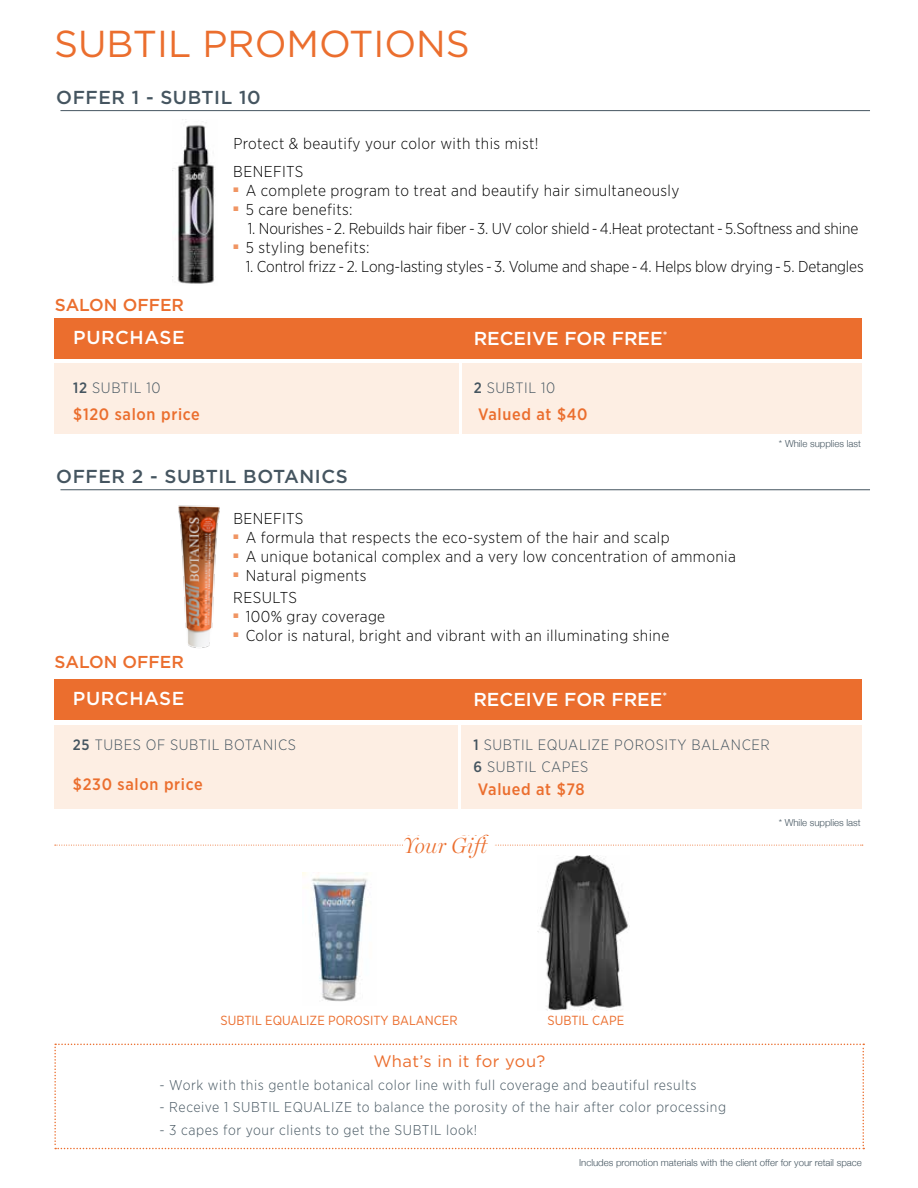
<style>
.page{position:relative;width:918px;height:1188px;background:#fff}
.page>*{position:absolute;margin:0;border:0;box-sizing:border-box;transform-origin:0 0}
.t1{font:37.5px "Gotham";color:#eb6e2e}
.t2{font:italic 300 22.05px "Miller Display";color:#eb6e2e}
.t3{font:italic 22.05px "Miller Display";color:#eb6e2e}
.t4{font:500 18.75px "Gotham";letter-spacing:.03em;color:#455560}
.t5{font:500 18.75px "Gotham";color:#fff}
.t6{font:500 18.75px "Gotham";letter-spacing:.03em;color:#fff}
.t7{font:500 17.25px "Gotham";color:#eb6e2e}
.t8{font:500 16.5px "Gotham Narrow";letter-spacing:.04em;color:#eb6e2e}
.t9{font:16.5px "Gotham";letter-spacing:.025em;color:#eb6e2e}
.t10{font:300 15.75px/22.5px "Gotham Narrow";letter-spacing:.025em;color:#000}
.t11{font:300 15.75px "Gotham Narrow";letter-spacing:-.01em;color:#000}
.t12{font:300 15px/22.5px "Gotham Narrow";letter-spacing:.04em;color:#455560}
.t13{font:300 14.25px "Gotham Narrow";letter-spacing:.04em;color:#455560}
.t14{font:13.2px "Gotham Narrow";color:#eb6e2e}
.t15{font:300 9.6px "Helvetica Neue";color:#455560}
.s1{font-weight:500}
</style>
<div class="page">
<div style="left:55px;top:725px;width:807px;height:83px;background:#fdeee3"></div>
<hr style="left:459px;top:715px;width:2px;height:151px;background:#fff">
<div style="left:54px;top:679px;width:808px;height:41px;background:#eb6e2e"></div>
<div style="left:55px;top:364px;width:807px;height:70px;background:#fdeee3"></div>
<hr style="left:459px;top:354px;width:2px;height:151px;background:#fff">
<div style="left:54px;top:318px;width:808px;height:41px;background:#eb6e2e"></div>
<img style="left:173px;top:119px;width:42px;height:165px">
<img style="left:178px;top:505px;width:42px;height:143px">
<svg style="left:55px;top:845px;width:808px;height:1px"></svg>
<svg style="left:54px;top:1044px;width:810px;height:105px"></svg>
<img style="left:537px;top:855px;width:93px;height:155px">
<div style="left:403px;top:836px;width:90px;height:27px;background:#fff"></div>
<img style="left:302px;top:872px;width:66px;height:130px">
<hr style="left:60px;top:110px;width:810px;height:1px;background:#455560">
<hr style="left:60px;top:490px;width:810px;height:1px;background:#455560">
<h1 class="t1" style="left:54px;top:20px;width:417px">SUBTIL PROMOTIONS</h1>
<p class="t4" style="left:56px;top:85px;width:206px">OFFER 1 - SUBTIL 10</p>
<p class="t10" style="left:233px;top:132px;width:307px">Protect &amp; beautify your color with this mist!</p>
<p class="t7" style="left:55px;top:293px;width:131px">SALON OFFER</p>
<p class="t10" style="left:233px;top:160px;width:72px">BENEFITS</p>
<p class="t10" style="left:233px;top:179px;width:448px"><sup>■</sup> A complete program to treat and beautify hair simultaneously</p>
<p class="t10" style="left:233px;top:198px;width:121px"><sup>■</sup> 5 care benefits:</p>
<p class="t11" style="left:248px;top:219px;width:612px">1. Nourishes - 2. Rebuilds hair fiber - 3. UV color shield - 4.Heat protectant - 5.Softness and shine</p>
<p class="t10" style="left:233px;top:235px;width:138px"><sup>■</sup> 5 styling benefits:</p>
<p class="t11" style="left:246px;top:256px;width:620px">1. Control frizz - 2. Long-lasting styles - 3. Volume and shape - 4. Helps blow drying - 5. Detangles</p>
<p class="t6" style="left:73px;top:325px;width:113px">PURCHASE</p>
<p class="t5" style="left:474px;top:326px;width:195px">RECEIVE FOR FREE<sup>*</sup></p>
<p class="t12" style="left:73px;top:376px;width:89px"><span class="s1">12</span> SUBTIL 10</p>
<p class="t8" style="left:73px;top:404px;width:128px">$120 salon price</p>
<p class="t12" style="left:474px;top:376px;width:83px"><span class="s1">2</span> SUBTIL 10</p>
<p class="t8" style="left:478px;top:404px;width:111px">Valued at $40</p>
<p class="t4" style="left:56px;top:464px;width:293px">OFFER 2 - SUBTIL BOTANICS</p>
<p class="t15" style="left:779px;top:438px;width:83px">* While supplies last</p>
<p class="t7" style="left:55px;top:651px;width:131px">SALON OFFER</p>
<p class="t10" style="left:233px;top:507px;width:72px">BENEFITS</p>
<p class="t10" style="left:233px;top:526px;width:438px"><sup>■</sup> A formula that respects the eco-system of the hair and scalp</p>
<p class="t10" style="left:233px;top:545px;width:504px"><sup>■</sup> A unique botanical complex and a very low concentration of ammonia</p>
<p class="t10" style="left:233px;top:564px;width:135px"><sup>■</sup> Natural pigments<br>RESULTS</p>
<p class="t10" style="left:233px;top:605px;width:153px"><sup>■</sup> 100% gray coverage</p>
<p class="t10" style="left:233px;top:624px;width:437px"><sup>■</sup> Color is natural, bright and vibrant with an illuminating shine</p>
<p class="t6" style="left:73px;top:687px;width:113px">PURCHASE</p>
<p class="t5" style="left:473px;top:687px;width:195px">RECEIVE FOR FREE<sup>*</sup></p>
<p class="t12" style="left:73px;top:733px;width:224px"><span class="s1">25</span> TUBES OF SUBTIL BOTANICS</p>
<p class="t8" style="left:73px;top:774px;width:131px">$230 salon price</p>
<p class="t12" style="left:473px;top:733px;width:298px"><span class="s1">1</span> SUBTIL EQUALIZE POROSITY BALANCER<br><span class="s1">6</span> SUBTIL CAPES</p>
<p class="t8" style="left:478px;top:779px;width:108px">Valued at $78</p>
<h2 class="t3" style="left:470px;top:831px;width:23px">ift</h2>
<h2 class="t2" style="left:403px;top:833px;width:86px">Your Gift</h2>
<p class="t15" style="left:779px;top:817px;width:83px">* While supplies last</p>
<p class="t14" style="left:221px;top:1012px;width:238px">SUBTIL EQUALIZE POROSITY BALANCER</p>
<p class="t14" style="left:548px;top:1012px;width:78px">SUBTIL CAPE</p>
<p class="t9" style="left:373px;top:1051px;width:174px">What’s in it for you?</p>
<p class="t13" style="left:160px;top:1076px;width:538px">- Work with this gentle botanical color line with full coverage and beautiful results</p>
<p class="t13" style="left:160px;top:1099px;width:568px">- Receive 1 SUBTIL EQUALIZE to balance the porosity of the hair after color processing</p>
<p class="t13" style="left:160px;top:1121px;width:319px">- 3 capes for your clients to get the SUBTIL look!</p>
<p class="t15" style="left:579px;top:1157px;width:284px">Includes promotion materials with the client offer for your retail space</p>
</div>
